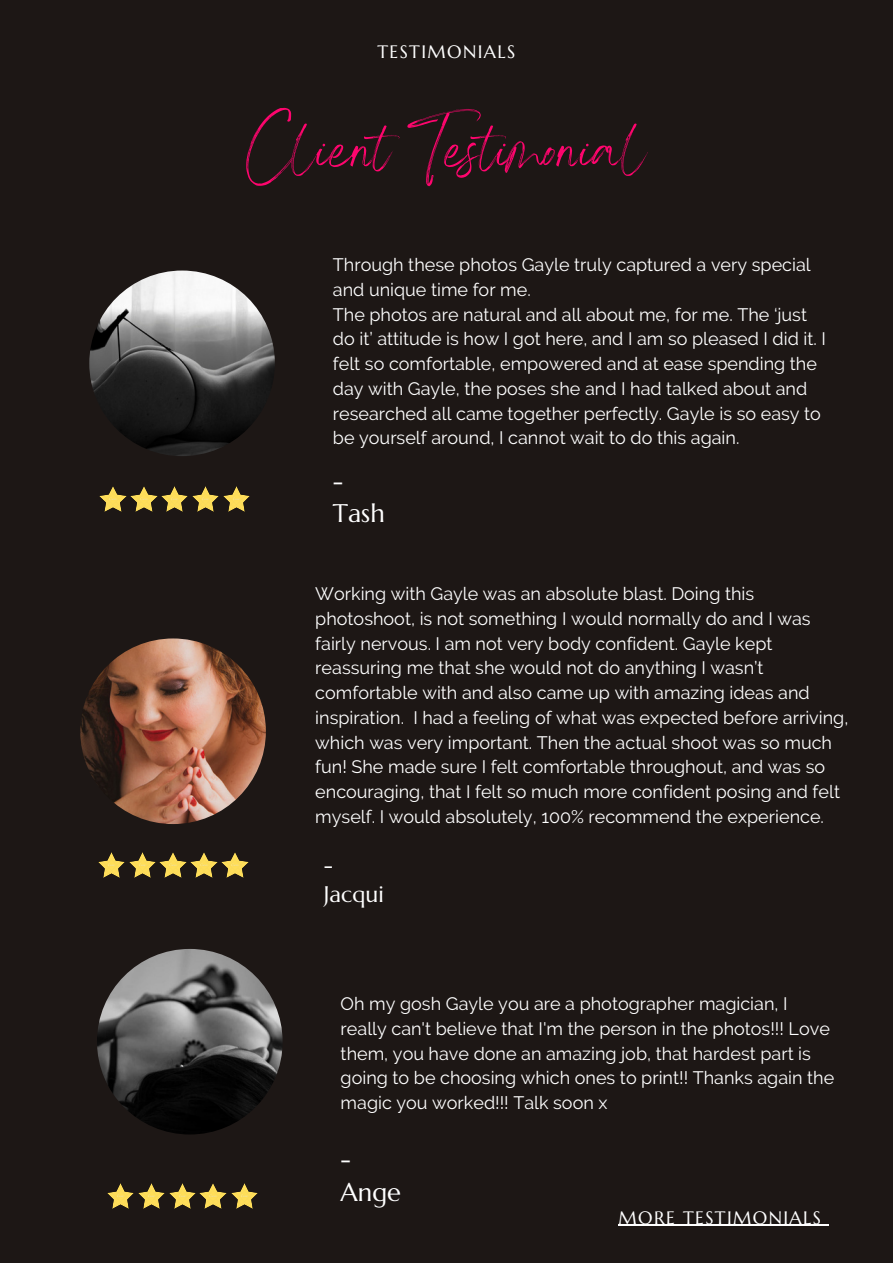
<style>
.page{position:relative;width:893px;height:1264px;background:#fff}
.page>*{position:absolute;margin:0;border:0;box-sizing:border-box;transform-origin:0 0}
.t1{font:82.35px "Angella White";color:#ff056e}
.t2{font:25.5px "Marcellus";color:#fff}
.t3{font:22.5px "Marcellus";color:#fff}
.t4{font:18px/24.8px "Raleway";color:#fff}
.t5{font:18px "Marcellus";letter-spacing:.075em;color:#fff}
</style>
<div class="page">
<div style="left:0;top:0;width:892px;height:1262px;background:#1d1715"></div>
<img style="left:89px;top:270px;width:186px;height:186px;border-radius:50%">
<img style="left:80px;top:638px;width:186px;height:186px;border-radius:50%">
<img style="left:161px;top:486px;width:27px;height:25px">
<img style="left:192px;top:486px;width:26px;height:25px">
<img style="left:100px;top:486px;width:26px;height:25px">
<img style="left:223px;top:486px;width:27px;height:25px">
<img style="left:131px;top:486px;width:26px;height:25px">
<img style="left:160px;top:852px;width:26px;height:25px">
<img style="left:191px;top:852px;width:26px;height:25px">
<img style="left:98px;top:852px;width:27px;height:25px">
<img style="left:222px;top:852px;width:26px;height:25px">
<img style="left:129px;top:852px;width:27px;height:25px">
<img style="left:97px;top:948px;width:185px;height:186px;border-radius:50%">
<img style="left:169px;top:1183px;width:26px;height:25px">
<img style="left:200px;top:1183px;width:26px;height:25px">
<img style="left:108px;top:1183px;width:26px;height:25px">
<img style="left:231px;top:1183px;width:26px;height:25px">
<img style="left:139px;top:1183px;width:26px;height:25px">
<hr style="left:618px;top:1224px;width:65px;height:1px;background:#fff">
<hr style="left:683px;top:1224px;width:139px;height:1px;background:#fff">
<p class="t5" style="left:377px;top:40px;width:139px">TESTIMONIALS</p>
<p class="t1" style="left:246px;top:97px;width:401px">Client Testimonial</p>
<p class="t4" style="left:333px;top:252px;width:479px">Through these photos Gayle truly captured a very special and unique time for me.</p>
<p class="t4" style="left:333px;top:302px;width:494px">The photos are natural and all about me, for me. The ‘just do it’ attitude is how I got here, and I am so pleased I did it. I felt so comfortable, empowered and at ease spending the day with Gayle, the poses she and I had talked about and researched all came together perfectly. Gayle is so easy to be yourself around, I cannot wait to do this again.</p>
<p class="t2" style="left:333px;top:465px;width:12px">-</p>
<p class="t2" style="left:333px;top:497px;width:53px">Tash</p>
<p class="t4" style="left:315px;top:581px;width:534px">Working with Gayle was an absolute blast. Doing this photoshoot, is not something I would normally do and I was fairly nervous. I am not very body confident. Gayle kept reassuring me that she would not do anything I wasn’t comfortable with and also came up with amazing ideas and inspiration. I had a feeling of what was expected before arriving, which was very important. Then the actual shoot was so much fun! She made sure I felt comfortable throughout, and was so encouraging, that I felt so much more confident posing and felt myself. I would absolutely, 100% recommend the experience.</p>
<p class="t3" style="left:324px;top:850px;width:11px">-</p>
<p class="t3" style="left:324px;top:880px;width:61px">Jacqui</p>
<p class="t4" style="left:340px;top:991px;width:495px">Oh my gosh Gayle you are a photographer magician, I really can't believe that I'm the person in the photos!!! Love them, you have done an amazing job, that hardest part is going to be choosing which ones to print!! Thanks again the magic you worked!!! Talk soon x</p>
<p class="t2" style="left:340px;top:1143px;width:12px">-</p>
<p class="t2" style="left:340px;top:1175px;width:62px">Ange</p>
<p class="t5" style="left:618px;top:1206px;width:204px">MORE TESTIMONIALS</p>
</div>
